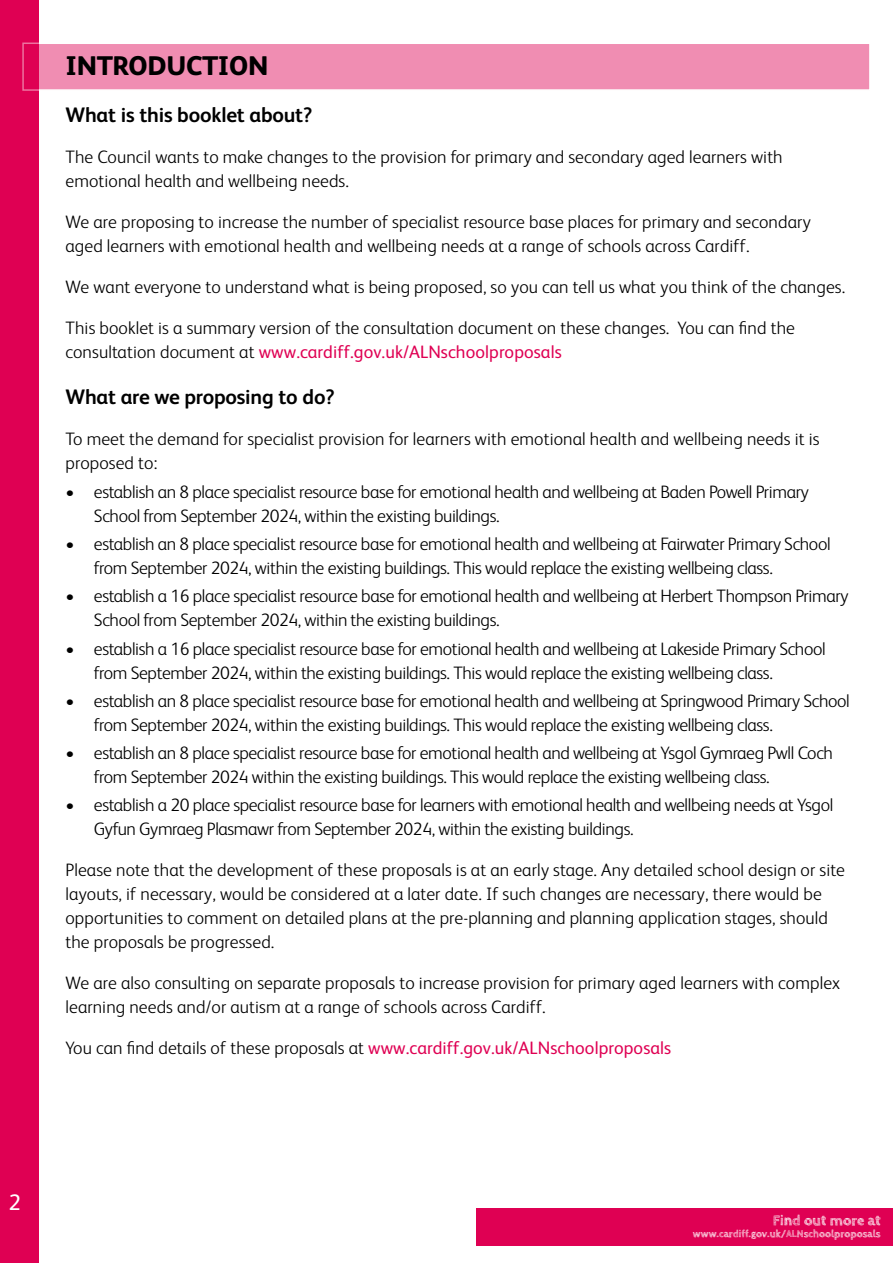
<style>
.page{position:relative;width:893px;height:1263px;background:#fff}
.page>*{position:absolute;margin:0;border:0;box-sizing:border-box;transform-origin:0 0}
.Heading_1{font:800 27px "FS Albert";letter-spacing:-.01em;color:#000}
.t1{font:22.5px "FS Albert";color:#fff}
.Heading_2{font:700 21px "FS Albert";letter-spacing:-.01em;color:#000}
.Body_Text{font:300 18px/24px "FS Albert";letter-spacing:-.02em;color:#000}
.Body_Text-2{font:300 18px/24px "FS Albert";letter-spacing:.005em;color:#000}
.Body_Text-3{font:18px "FS Albert";letter-spacing:.005em;color:#df0053}
.t2{font:700 14.85px "Cabin Sketch";letter-spacing:-.005em;color:#fff}
.t3{font:700 10.5px "Cabin Sketch";color:#fff}
.s1{font-weight:400;color:#df0053}
.s2{font-weight:300;color:#000}
</style>
<div class="page">
<div style="left:476px;top:1208px;width:417px;height:38px;background:#df0053"></div>
<div style="left:0;top:0;width:39px;height:1263px;background:#df0053"></div>
<div style="left:22px;top:43px;width:849px;height:48px;background:#f08db2;border:2px solid #fff"></div>
<h1 class="Heading_1" style="left:65px;top:46px;width:204px">INTRODUCTION</h1>
<p class="Heading_2" style="left:65px;top:100px;width:248px">What is this booklet about?</p>
<p class="Body_Text-2" style="left:65px;top:144px;width:719px">The Council wants to make changes to the provision for primary and secondary aged learners with emotional health and wellbeing needs.</p>
<p class="Body_Text-2" style="left:65px;top:209px;width:747px">We are proposing to increase the number of specialist resource base places for primary and secondary aged learners with emotional health and wellbeing needs at a range of schools across Cardiff.</p>
<p class="Body_Text-2" style="left:65px;top:274px;width:781px">We want everyone to understand what is being proposed, so you can tell us what you think of the changes.</p>
<p class="Body_Text-2" style="left:65px;top:315px;width:731px">This booklet is a summary version of the consultation document on these changes. You can find the consultation document at <span class="s1">www.cardiff.gov.uk/ALNschoolproposals</span></p>
<p class="Heading_2" style="left:65px;top:383px;width:271px">What are we proposing to do?</p>
<p class="Body_Text-2" style="left:65px;top:426px;width:756px">To meet the demand for specialist provision for learners with emotional health and wellbeing needs it is proposed to:</p>
<p class="Body_Text" style="left:94px;top:479px;width:716px;text-indent:-28px">• establish an 8 place specialist resource base for emotional health and wellbeing at Baden Powell Primary<br>School from September 2024, within the existing buildings.</p>
<p class="Body_Text" style="left:94px;top:531px;width:738px;text-indent:-28px">• establish an 8 place specialist resource base for emotional health and wellbeing at Fairwater Primary School from September 2024, within the existing buildings. This would replace the existing wellbeing class.</p>
<p class="Body_Text" style="left:94px;top:583px;width:756px;text-indent:-28px">• establish a 16 place specialist resource base for emotional health and wellbeing at Herbert Thompson Primary<br>School from September 2024, within the existing buildings.</p>
<p class="Body_Text" style="left:94px;top:635px;width:733px;text-indent:-28px">• establish a 16 place specialist resource base for emotional health and wellbeing at Lakeside Primary School from September 2024, within the existing buildings. This would replace the existing wellbeing class.</p>
<p class="Body_Text" style="left:94px;top:688px;width:757px;text-indent:-28px">• establish an 8 place specialist resource base for emotional health and wellbeing at Springwood Primary School from September 2024, within the existing buildings. This would replace the existing wellbeing class.</p>
<p class="Body_Text" style="left:94px;top:740px;width:740px;text-indent:-28px">• establish an 8 place specialist resource base for emotional health and wellbeing at Ysgol Gymraeg Pwll Coch from September 2024 within the existing buildings. This would replace the existing wellbeing class.</p>
<p class="Body_Text" style="left:94px;top:792px;width:741px;text-indent:-28px">• establish a 20 place specialist resource base for learners with emotional health and wellbeing needs at Ysgol<br>Gyfun Gymraeg Plasmawr from September 2024, within the existing buildings.</p>
<p class="Body_Text-2" style="left:65px;top:857px;width:781px">Please note that the development of these proposals is at an early stage. Any detailed school design or site layouts, if necessary, would be considered at a later date. If such changes are necessary, there would be opportunities to comment on detailed plans at the pre-planning and planning application stages, should the proposals be progressed.</p>
<p class="Body_Text-2" style="left:65px;top:970px;width:776px">We are also consulting on separate proposals to increase provision for primary aged learners with complex learning needs and/or autism at a range of schools across Cardiff.</p>
<p class="Body_Text-3" style="left:65px;top:1036px;width:607px"><span class="s2">You can find details of these proposals at</span> www.cardiff.gov.uk/ALNschoolproposals</p>
<p class="t1" style="left:9px;top:1187px;width:14px">2</p>
<p class="t2" style="left:773px;top:1212px;width:109px">Find out more at</p>
<p class="t3" style="left:693px;top:1228px;width:189px">www.cardiff.gov.uk/ALNschoolproposals</p>
</div>
